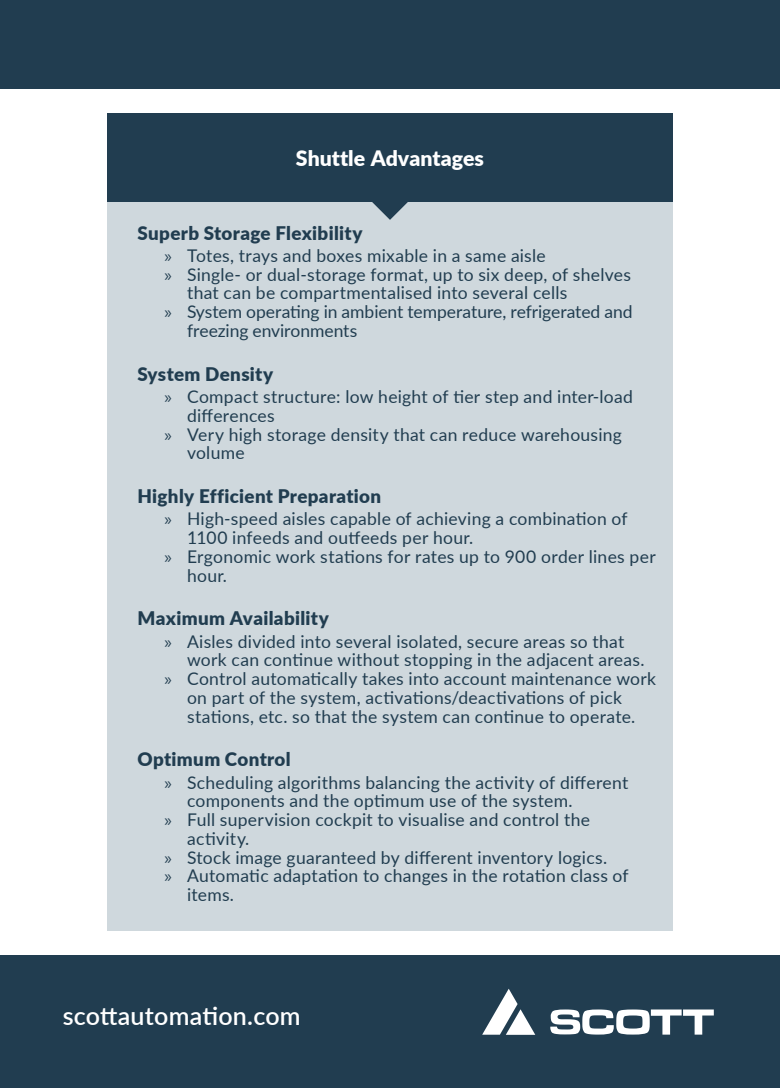
<style>
.page{position:relative;width:780px;height:1088px;background:#fff}
.page>*{position:absolute;margin:0;border:0;box-sizing:border-box;transform-origin:0 0}
.t1{font:600 25px "Lato";letter-spacing:.01em;color:#fff}
.Normal_e{font:900 21.25px "Lato";color:#fff}
.t2{font:900 18.75px "Lato";letter-spacing:.02em;color:#213d50}
.t3{font:17.5px/18.8px "Lato";letter-spacing:.015em;color:#213d50}
.t4{font:17.5px/18.8px "Lato";letter-spacing:-.005em;color:#213d50}
.s1{font-family:"Myriad Pro"}
</style>
<div class="page">
<div style="left:107px;top:203px;width:565px;height:728px;background:#cfd8dd"></div>
<div style="left:0;top:0;width:780px;height:89px;background:#213d50"></div>
<div style="left:0;top:955px;width:780px;height:133px;background:#213d50"></div>
<svg style="left:482px;top:989px;width:53px;height:46px"></svg>
<svg style="left:550px;top:1009px;width:163px;height:25px"></svg>
<div style="left:107px;top:113px;width:565px;height:88px;background:#213d50"></div>
<svg style="left:365px;top:201px;width:50px;height:19px"></svg>
<p class="Normal_e" style="left:296px;top:142px;width:190px">Shuttle Advantages</p>
<p class="t2" style="left:137px;top:219px;width:226px">Superb Storage Flexibility</p>
<p class="t3" style="left:164px;top:245px;width:383px"><span class="s1">»</span> Totes, trays and boxes mixable in a same aisle</p>
<p class="t3" style="left:187px;top:264px;width:445px;text-indent:-22px"><span class="s1">»</span> Single- or dual-storage format, up to six deep, of shelves that can be compartmentalised into several cells</p>
<p class="t4" style="left:187px;top:302px;width:447px;text-indent:-22px"><span class="s1">»</span> System operating in ambient temperature, refrigerated and freezing environments</p>
<p class="t2" style="left:137px;top:360px;width:137px">System Density</p>
<p class="t3" style="left:187px;top:387px;width:447px;text-indent:-22px"><span class="s1">»</span> Compact structure: low height of tier step and inter-load differences</p>
<p class="t3" style="left:187px;top:424px;width:436px;text-indent:-22px"><span class="s1">»</span> Very high storage density that can reduce warehousing volume</p>
<p class="t2" style="left:137px;top:482px;width:245px">Highly Efficient Preparation</p>
<p class="t3" style="left:187px;top:509px;width:442px;text-indent:-22px"><span class="s1">»</span> High-speed aisles capable of achieving a combination of<br>1100 infeeds and outfeeds per hour.</p>
<p class="t3" style="left:187px;top:546px;width:470px;text-indent:-22px"><span class="s1">»</span> Ergonomic work stations for rates up to 900 order lines per hour.</p>
<p class="t2" style="left:137px;top:604px;width:193px">Maximum Availability</p>
<p class="t3" style="left:187px;top:631px;width:459px;text-indent:-22px"><span class="s1">»</span> Aisles divided into several isolated, secure areas so that work can continue without stopping in the adjacent areas.</p>
<p class="t3" style="left:187px;top:669px;width:470px;text-indent:-22px"><span class="s1">»</span> Control automatically takes into account maintenance work on part of the system, activations/deactivations of pick stations, etc. so that the system can continue to operate.</p>
<p class="t2" style="left:137px;top:745px;width:155px">Optimum Control</p>
<p class="t3" style="left:187px;top:772px;width:443px;text-indent:-22px"><span class="s1">»</span> Scheduling algorithms balancing the activity of different components and the optimum use of the system.</p>
<p class="t3" style="left:187px;top:810px;width:404px;text-indent:-22px"><span class="s1">»</span> Full supervision cockpit to visualise and control the activity.</p>
<p class="t3" style="left:164px;top:847px;width:444px"><span class="s1">»</span> Stock image guaranteed by different inventory logics.</p>
<p class="t3" style="left:187px;top:866px;width:443px;text-indent:-22px"><span class="s1">»</span> Automatic adaptation to changes in the rotation class of items.</p>
<p class="t1" style="left:63px;top:998px;width:239px">scottautomation.com</p>
</div>
